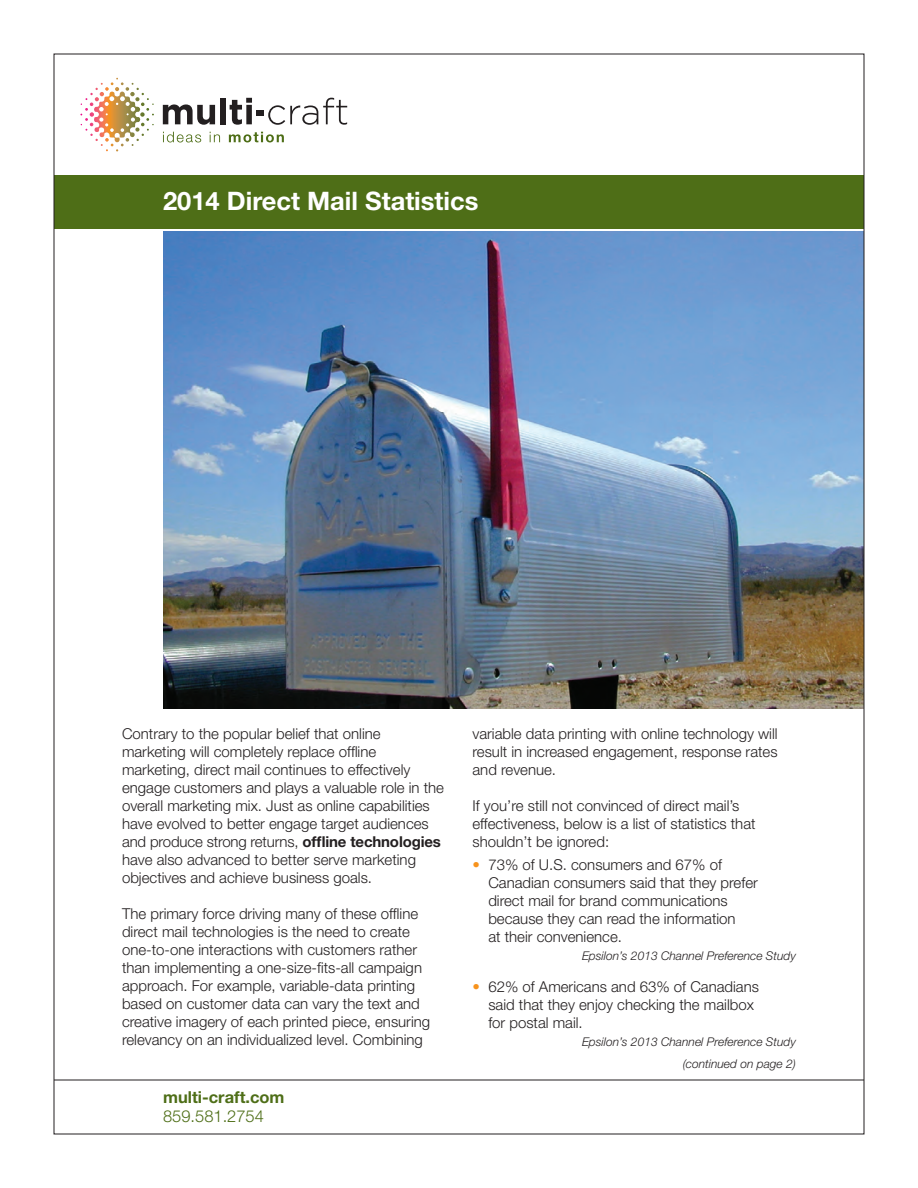
<style>
.page{position:relative;width:918px;height:1188px;background:#fff}
.page>*{position:absolute;margin:0;border:0;box-sizing:border-box;transform-origin:0 0}
.t1{font:700 25.5px "Helvetica Neue";color:#fff}
.t2{font:700 16.5px "Helvetica Neue";color:#4e6e17}
.t3{font:300 16.5px "Helvetica Neue";color:#4e6e17}
.t4{font:300 15px/18px "Helvetica Neue";color:#231f20}
.t5{font:italic 300 12px/22.5px "Helvetica Neue";color:#231f20;text-align:right}
.s1{font-weight:700}
.s2{color:#f7931d}
</style>
<div class="page">
<img style="left:163px;top:231px;width:699px;height:477px">
<div style="left:54px;top:175px;width:810px;height:54px;background:#4e6e17"></div>
<svg style="left:94px;top:78px;width:45px;height:65px"></svg>
<svg style="left:163px;top:104px;width:52px;height:21px"></svg>
<div style="left:220px;top:98px;width:6px;height:26px;background:#231f20"></div>
<svg style="left:230px;top:98px;width:22px;height:27px"></svg>
<div style="left:256px;top:110px;width:8px;height:6px;background:#231f20"></div>
<svg style="left:268px;top:98px;width:79px;height:27px"></svg>
<svg style="left:163px;top:132px;width:38px;height:10px"></svg>
<svg style="left:210px;top:132px;width:10px;height:10px"></svg>
<svg style="left:229px;top:132px;width:55px;height:10px"></svg>
<hr style="left:54px;top:1080px;width:810px;height:1px;background:#231f20">
<h1 class="t1" style="left:163px;top:185px;width:317px">2014 Direct Mail Statistics</h1>
<p class="t4" style="left:122px;top:724px;width:324px">Contrary to the popular belief that online marketing will completely replace offline marketing, direct mail continues to effectively engage customers and plays a valuable role in the overall marketing mix. Just as online capabilities have evolved to better engage target audiences and produce strong returns, <span class="s1">offline technologies </span>have also advanced to better serve marketing objectives and achieve business goals.</p>
<p class="t4" style="left:122px;top:904px;width:310px">The primary force driving many of these offline direct mail technologies is the need to create one-to-one interactions with customers rather than implementing a one-size-fits-all campaign approach. For example, variable-data printing based on customer data can vary the text and creative imagery of each printed piece, ensuring relevancy on an individualized level. Combining</p>
<p class="t2" style="left:163px;top:1086px;width:123px">multi-craft.com</p>
<p class="t3" style="left:163px;top:1106px;width:102px">859.581.2754</p>
<p class="t4" style="left:472px;top:724px;width:307px;text-align:justify">variable data printing with online technology will result in increased engagement, response rates and revenue.</p>
<p class="t4" style="left:472px;top:796px;width:285px">If you’re still not convinced of direct mail’s effectiveness, below is a list of statistics that shouldn’t be ignored:</p>
<p class="t4" style="left:488px;top:855px;width:271px;text-indent:-16px"><span class="s2">•</span> 73% of U.S. consumers and 67% of Canadian consumers said that they prefer direct mail for brand communications because they can read the information<br>at their convenience.</p>
<p class="t5" style="left:582px;top:944px;width:215px">Epsilon’s 2013 Channel Preference Study</p>
<p class="t4" style="left:488px;top:977px;width:272px;text-indent:-16px"><span class="s2">•</span> 62% of Americans and 63% of Canadians said that they enjoy checking the mailbox for postal mail.</p>
<p class="t5" style="left:582px;top:1030px;width:215px">Epsilon’s 2013 Channel Preference Study (continued on page 2)</p>
</div>
